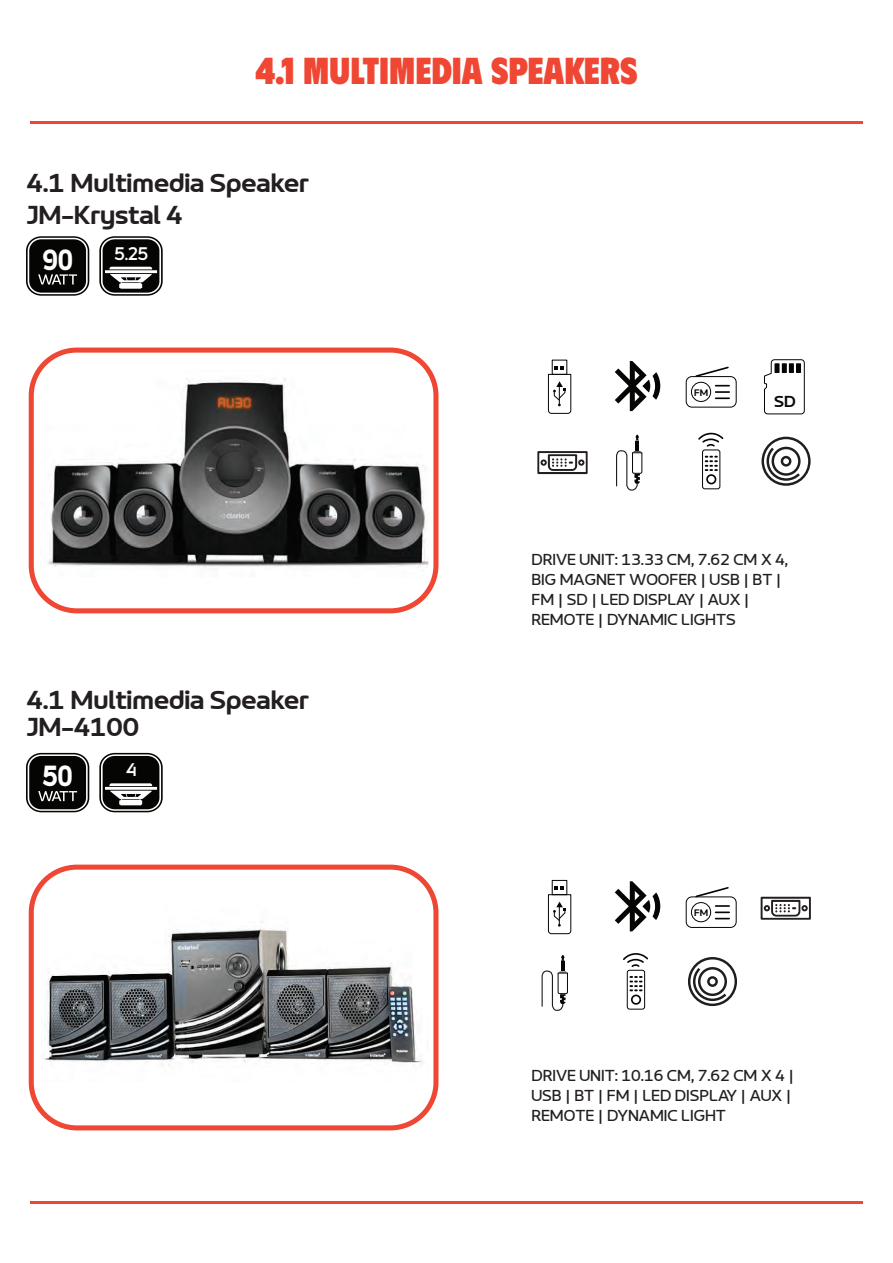
<style>
.page{position:relative;width:893px;height:1263px;background:#fff}
.page>*{position:absolute;margin:0;border:0;box-sizing:border-box;transform-origin:0 0}
.t1{font:900 37.5px "Phudu";color:#ef4734}
.t2{font:900 29.85px "LT Focus";color:#fff;scale:.88 1}
.t3{font:700 27px/32.4px "LT Wave";color:#231f20}
.t4{font:700 18.75px "LT Focus";color:#fff}
.t5{font:16.5px/19.8px "LT Wave";color:#231f20}
.t6{font:700 16.5px "LT Wave";color:#080a09}
.t7{font:700 9.9px "LT Wave";color:#050504}
</style>
<div class="page">
<svg style="left:29px;top:348px;width:409px;height:265px"></svg>
<hr style="left:30px;top:122px;width:833px;height:2px;background:#ef4734">
<svg style="left:29px;top:865px;width:409px;height:265px"></svg>
<svg style="left:26px;top:236px;width:63px;height:60px;background:#323231"></svg>
<svg style="left:99px;top:236px;width:64px;height:60px"></svg>
<svg style="left:26px;top:753px;width:63px;height:59px;background:#2f2f2e"></svg>
<svg style="left:99px;top:753px;width:64px;height:59px"></svg>
<svg style="left:548px;top:366px;width:24px;height:48px"></svg>
<svg style="left:764px;top:359px;width:41px;height:56px"></svg>
<div style="left:774px;top:363px;width:5px;height:10px;background:#050504"></div>
<div style="left:782px;top:363px;width:5px;height:10px;background:#050504"></div>
<div style="left:789px;top:363px;width:5px;height:10px;background:#050504"></div>
<div style="left:796px;top:363px;width:5px;height:10px;background:#050504"></div>
<svg style="left:537px;top:451px;width:51px;height:23px"></svg>
<svg style="left:616px;top:435px;width:27px;height:56px"></svg>
<div style="left:702px;top:449px;width:18px;height:40px;border:1px solid #050504;border-radius:2px"></div>
<div style="left:706px;top:474px;width:10px;height:10px;border:2px solid #050504;border-radius:50%"></div>
<svg style="left:698px;top:432px;width:26px;height:15px"></svg>
<svg style="left:705px;top:456px;width:13px;height:15px"></svg>
<div style="left:686px;top:376px;width:51px;height:31px;border:1px solid #050504;border-radius:6px"></div>
<svg style="left:694px;top:366px;width:36px;height:12px"></svg>
<svg style="left:716px;top:385px;width:13px;height:14px"></svg>
<div style="left:691px;top:382px;width:20px;height:20px;border:1px solid #050504;border-radius:50%"></div>
<svg style="left:615px;top:361px;width:45px;height:50px"></svg>
<div style="left:552px;top:880px;width:15px;height:15px;border:1px solid #050504"></div>
<svg style="left:548px;top:886px;width:24px;height:48px"></svg>
<svg style="left:761px;top:897px;width:50px;height:23px"></svg>
<svg style="left:541px;top:955px;width:27px;height:56px"></svg>
<div style="left:627px;top:970px;width:18px;height:39px;border:1px solid #050504;border-radius:2px"></div>
<div style="left:631px;top:994px;width:10px;height:11px;border:2px solid #050504;border-radius:50%"></div>
<svg style="left:623px;top:953px;width:26px;height:14px"></svg>
<svg style="left:630px;top:976px;width:12px;height:15px"></svg>
<div style="left:686px;top:896px;width:51px;height:32px;border:1px solid #050504;border-radius:6px"></div>
<svg style="left:694px;top:887px;width:36px;height:11px"></svg>
<svg style="left:716px;top:905px;width:13px;height:14px"></svg>
<div style="left:691px;top:902px;width:20px;height:20px;border:1px solid #050504;border-radius:50%"></div>
<svg style="left:615px;top:881px;width:45px;height:50px"></svg>
<svg style="left:765px;top:445px;width:37px;height:37px"></svg>
<div style="left:761px;top:437px;width:50px;height:49px;border:2px solid #211e1e;border-radius:50%"></div>
<svg style="left:692px;top:965px;width:37px;height:37px"></svg>
<div style="left:688px;top:957px;width:49px;height:49px;border:2px solid #211e1e;border-radius:50%"></div>
<hr style="left:30px;top:1201px;width:833px;height:3px;background:#ef4734">
<img style="left:42px;top:903px;width:386px;height:178px">
<img style="left:39px;top:371px;width:389px;height:206px">
<h1 class="t1" style="left:255px;top:46px;width:384px">4.1 MULTIMEDIA SPEAKERS</h1>
<h3 class="t3" style="left:26px;top:167px;width:284px">4.1 Multimedia Speaker<br>JM-Krystal 4</h3>
<h2 class="t2" style="left:43px;top:242px;width:36px">90</h2>
<p class="t4" style="left:114px;top:242px;width:35px">5.25</p>
<h3 class="t3" style="left:26px;top:687px;width:284px;line-height:27px">4.1 Multimedia Speaker<br>JM-4100</h3>
<h2 class="t2" style="left:43px;top:759px;width:35px">50</h2>
<p class="t4" style="left:126px;top:759px;width:12px">4</p>
<p class="t7" style="left:694px;top:387px;width:15px">FM</p>
<p class="t6" style="left:774px;top:392px;width:23px">SD</p>
<p class="t5" style="left:531px;top:550px;width:258px">DRIVE UNIT: 13.33 CM, 7.62 CM X 4,<br>BIG MAGNET WOOFER | USB | BT |<br>FM | SD | LED DISPLAY | AUX |<br>REMOTE | DYNAMIC LIGHTS</p>
<p class="t7" style="left:694px;top:907px;width:15px">FM</p>
<p class="t5" style="left:531px;top:1066px;width:264px">DRIVE UNIT: 10.16 CM, 7.62 CM X 4 |<br>USB | BT | FM | LED DISPLAY | AUX |<br>REMOTE | DYNAMIC LIGHT</p>
</div>
